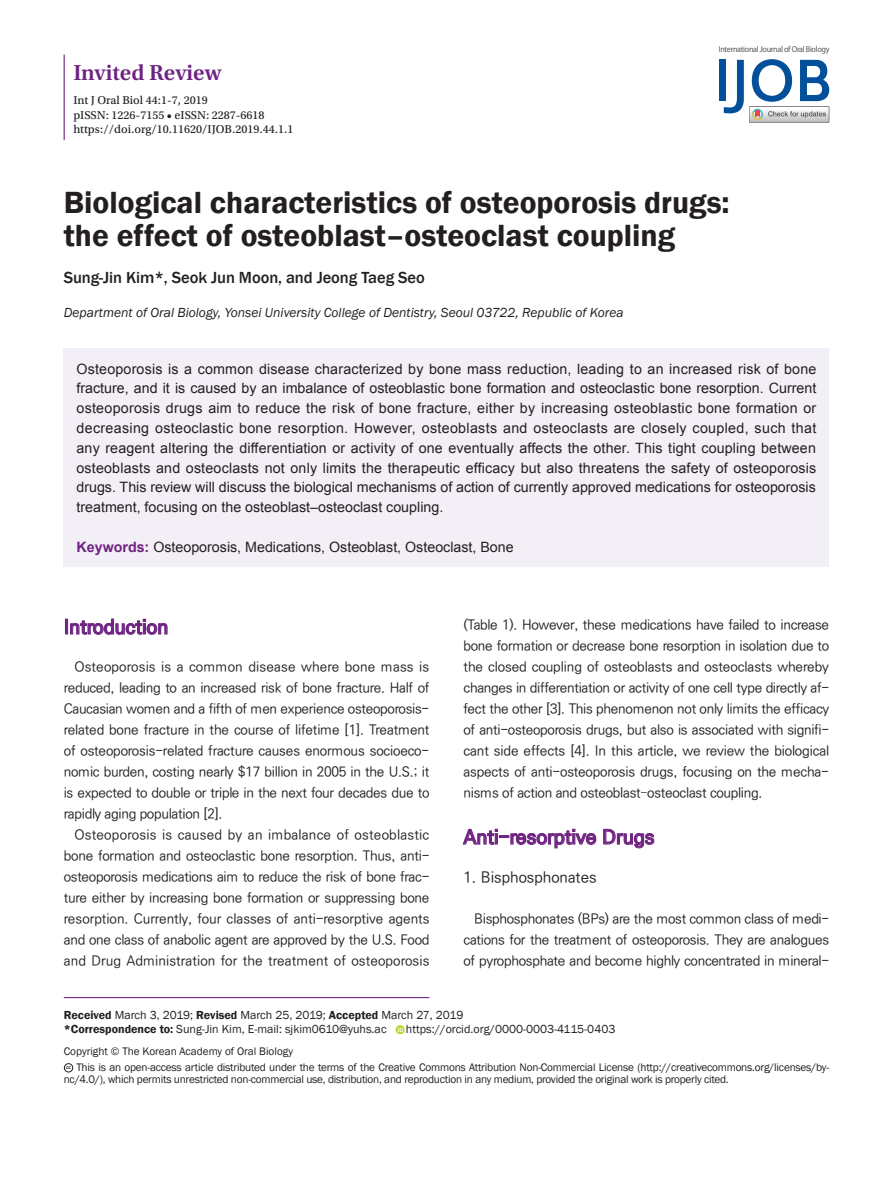
<style>
.page{position:relative;width:893px;height:1191px;background:#fff}
.page>*{position:absolute;margin:0;border:0;box-sizing:border-box;transform-origin:0 0}
.t1{font:600 59.85px "Kyrial Sans Pro";color:#015099;scale:.96 1}
.t2{font:600 31.5px/33px "Franklin Gothic";color:#231f20}
.t3{font:600 22.8px "Utopia Std";color:#6e2381}
.t4{font:700 19.5px "Ko Pub Dotum";color:#6e2381}
.t5{font:500 16.5px "Franklin Gothic";letter-spacing:-.005em;color:#231f20}
.t6{font:500 15px "Ko Pub Dotum";color:#231f20}
.t7{font:14.25px/19.8px "Arial";color:#231f20;text-align:justify}
.t8{font:500 13.5px/21px "Ko Pub Dotum";letter-spacing:-.02em;color:#231f20;text-align:justify}
.t9{font:italic 13.5px "Franklin Gothic";color:#231f20}
.t10{font:500 13.5px "Ko Pub Dotum";color:#231f20}
.t11{font:500 13.5px "Ko Pub Dotum";letter-spacing:.005em;color:#231f20}
.t12{font:500 13.5px "Ko Pub Dotum";letter-spacing:.015em;color:#231f20}
.t13{font:500 13.5px "Ko Pub Dotum";letter-spacing:.01em;color:#231f20}
.t14{font:12px/14.4px "Franklin Gothic";color:#231f20}
.t15{font:12px/14.4px "Utopia Std Capt";color:#231f20}
.t16{font:11.25px/12px "Franklin Gothic";letter-spacing:-.02em;color:#231f20}
.t17{font:11.25px "Franklin Gothic";color:#231f20}
.t18{font:8.55px "Myriad Pro";letter-spacing:-.04em;color:#57585a;scale:.95 1}
.t19{font:3.9px "Gothic 725 BT Black A";color:#231f20}
.s1{font-weight:700;color:#6e2381}
.s2{font-family:"Minion Pro";font-weight:400}
.s3{font-weight:600}
</style>
<div class="page">
<div style="left:65px;top:619px;width:3px;height:15px;border:1px solid #6e2381"></div>
<svg style="left:70px;top:618px;width:98px;height:17px"></svg>
<svg style="left:463px;top:828px;width:134px;height:20px"></svg>
<svg style="left:603px;top:828px;width:52px;height:20px"></svg>
<div style="left:64px;top:348px;width:765px;height:218px;background:#f3eff6"></div>
<hr style="left:64px;top:54px;width:1px;height:86px;background:#6e2381">
<svg style="left:749px;top:106px;width:80px;height:16px"></svg>
<hr style="left:64px;top:997px;width:365px;height:1px;background:#6e2381">
<svg style="left:396px;top:1025px;width:9px;height:9px"></svg>
<svg style="left:398px;top:1026px;width:5px;height:6px"></svg>
<div style="left:64px;top:1063px;width:9px;height:9px;border:1px solid #231f20;border-radius:50%"></div>
<p class="t18" style="left:719px;top:44px;width:118px">International Journal of Oral Biology</p>
<p class="t3" style="left:73px;top:59px;width:149px">Invited Review</p>
<p class="t1" style="left:714px;top:37px;width:125px">IJOB</p>
<p class="t15" style="left:73px;top:94px;width:222px">Int J Oral Biol 44:1-7, 2019<br>pISSN: 1226-7155 • eISSN: 2287-6618 https://doi.org/10.11620/IJOB.2019.44.1.1</p>
<p class="t2" style="left:64px;top:187px;width:667px">Biological characteristics of osteoporosis drugs: the effect of osteoblast–osteoclast coupling</p>
<p class="t5" style="left:64px;top:267px;width:363px">Sung-Jin Kim*, Seok Jun Moon, and Jeong Taeg Seo</p>
<p class="t9" style="left:64px;top:303px;width:561px">Department of Oral Biology, Yonsei University College of Dentistry, Seoul 03722, Republic of Korea</p>
<p class="t7" style="left:77px;top:359px;width:741px">Osteoporosis is a common disease characterized by bone mass reduction, leading to an increased risk of bone fracture, and it is caused by an imbalance of osteoblastic bone formation and osteoclastic bone resorption. Current osteoporosis drugs aim to reduce the risk of bone fracture, either by increasing osteoblastic bone formation or decreasing osteoclastic bone resorption. However, osteoblasts and osteoclasts are closely coupled, such that any reagent altering the differentiation or activity of one eventually affects the other. This tight coupling between osteoblasts and osteoclasts not only limits the therapeutic efficacy but also threatens the safety of osteoporosis drugs. This review will discuss the biological mechanisms of action of currently approved medications for osteoporosis treatment, focusing on the osteoblast–osteoclast coupling.</p>
<p class="t7" style="left:77px;top:537px;width:439px"><span class="s1">Keywords:</span> Osteoporosis, Medications, Osteoblast, Osteoclast, Bone</p>
<p class="t4" style="left:64px;top:617px;width:106px">Introduction</p>
<p class="t13" style="left:74px;top:659px;width:356px">Osteoporosis is a common disease where bone mass is</p>
<p class="t8" style="left:64px;top:677px;width:367px">reduced, leading to an increased risk of bone fracture. Half of</p>
<p class="t8" style="left:64px;top:698px;width:367px">Caucasian women and a fifth of men experience osteoporosis-</p>
<p class="t8" style="left:64px;top:719px;width:367px">related bone fracture in the course of lifetime [1]. Treatment</p>
<p class="t8" style="left:64px;top:740px;width:367px">of osteoporosis-related fracture causes enormous socioeco-</p>
<p class="t8" style="left:64px;top:761px;width:367px">nomic burden, costing nearly $17 billion in 2005 in the U.S.; it</p>
<p class="t8" style="left:64px;top:782px;width:367px">is expected to double or triple in the next four decades due to</p>
<p class="t8" style="left:64px;top:803px;width:160px">rapidly aging population [2].</p>
<p class="t12" style="left:74px;top:827px;width:356px">Osteoporosis is caused by an imbalance of osteoblastic</p>
<p class="t8" style="left:64px;top:845px;width:367px">bone formation and osteoclastic bone resorption. Thus, anti-</p>
<p class="t8" style="left:64px;top:866px;width:367px">osteoporosis medications aim to reduce the risk of bone frac-</p>
<p class="t8" style="left:64px;top:887px;width:367px">ture either by increasing bone formation or suppressing bone</p>
<p class="t10" style="left:64px;top:911px;width:367px">resorption. Currently, four classes of anti-resorptive agents</p>
<p class="t8" style="left:64px;top:929px;width:367px">and one class of anabolic agent are approved by the U.S. Food</p>
<p class="t11" style="left:64px;top:953px;width:367px">and Drug Administration for the treatment of osteoporosis</p>
<p class="t8" style="left:463px;top:614px;width:367px">(Table 1). However, these medications have failed to increase bone formation or decrease bone resorption in isolation due to the closed coupling of osteoblasts and osteoclasts whereby changes in differentiation or activity of one cell type directly af&shy;fect the other [3]. This phenomenon not only limits the efficacy of anti-osteoporosis drugs, but also is associated with signifi&shy;cant side effects [4]. In this article, we review the biological aspects of anti-osteoporosis drugs, focusing on the mecha&shy;nisms of action and osteoblast<span class="s2">–</span>osteoclast coupling.</p>
<p class="t4" style="left:463px;top:827px;width:193px">Anti-resorptive Drugs</p>
<p class="t6" style="left:463px;top:869px;width:135px">1. Bisphosphonates</p>
<p class="t8" style="left:463px;top:908px;width:367px;text-indent:11px">Bisphosphonates (BPs) are the most common class of medi&shy;cations for the treatment of osteoporosis. They are analogues of pyrophosphate and become highly concentrated in mineral-</p>
<p class="t14" style="left:64px;top:1008px;width:401px"><span class="s3">Received</span> March 3, 2019; <span class="s3">Revised</span> March 25, 2019; <span class="s3">Accepted</span> March 27, 2019 <span class="s3">*Correspondence to:</span> Sung-Jin Kim, E-mail: sjkim0610@yuhs.ac</p>
<p class="t14" style="left:406px;top:1022px;width:211px">https://orcid.org/0000-0003-4115-0403</p>
<p class="t17" style="left:64px;top:1043px;width:231px">Copyright © The Korean Academy of Oral Biology</p>
<p class="t19" style="left:66px;top:1065px;width:7px">CC</p>
<p class="t16" style="left:64px;top:1061px;width:767px;text-indent:13px">This is an open-access article distributed under the terms of the Creative Commons Attribution Non-Commercial License (http://creativecommons.org/licenses/by&shy;nc/4.0/), which permits unrestricted non-commercial use, distribution, and reproduction in any medium, provided the original work is properly cited.</p>
</div>
